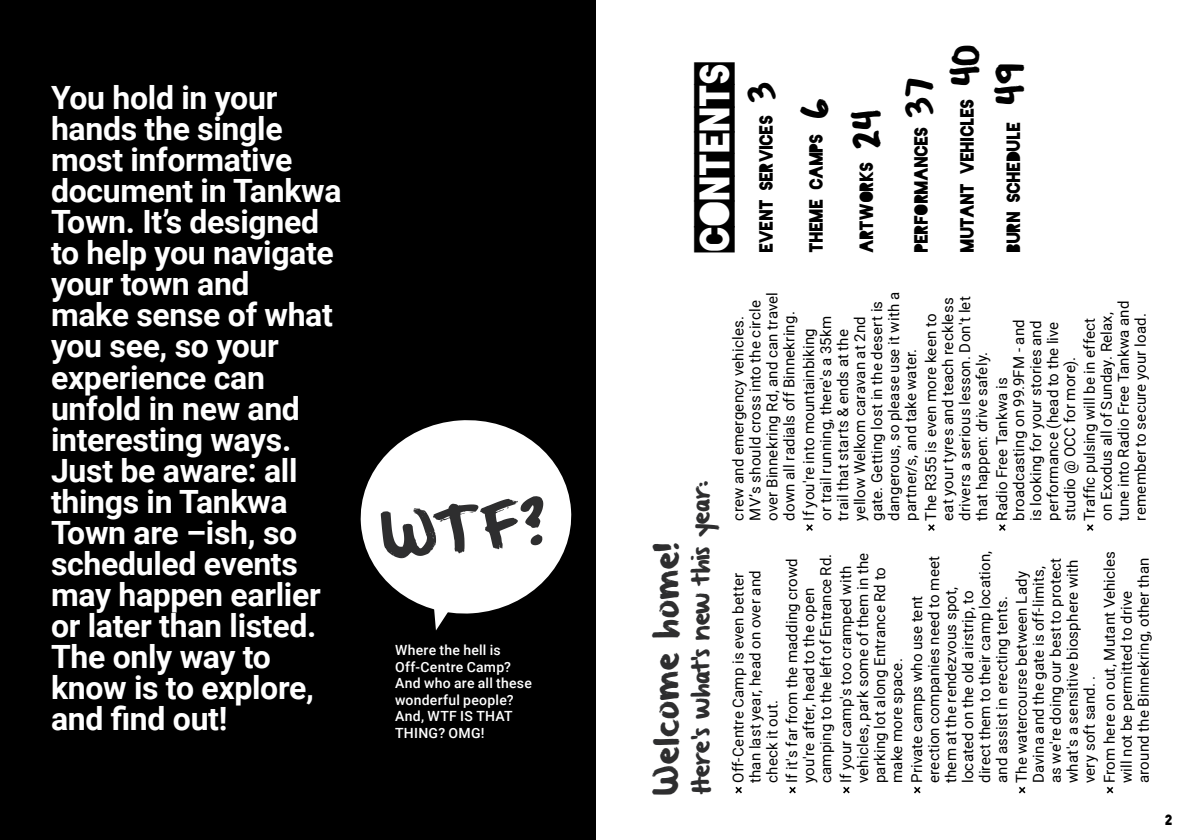
<style>
.page{position:relative;width:1191px;height:840px;background:#fff}
.page>*{position:absolute;margin:0;border:0;box-sizing:border-box;transform-origin:0 0}
.t1{font:52px "From Where You Are";color:#2e2e2f}
.t2{font:48px "Blackout 2 AM";color:#000}
.t3{font:700 32px/31px "Roboto";letter-spacing:-.01em;color:#fff}
.t4{font:30px "From Where You Are";color:#000}
.t5{font:28px "From Where You Are";letter-spacing:.025em;color:#2e2e2f}
.t6{font:20px "From Where You Are";letter-spacing:-.04em;color:#2e2e2f}
.t7{font:18px "Blackout Midnight";color:#000}
.t8{font:15px/17px "Roboto";letter-spacing:.015em;color:#000}
.t9{font:500 14px/16.6px "Roboto";letter-spacing:.02em;color:#fff}
.t10{font:14px "Blackout Midnight";color:#000}
.s1{font-family:"From Where You Are";font-size:30px}
</style>
<div class="page">
<div style="left:0;top:0;width:595px;height:839px;background:#000"></div>
<svg style="left:735px;top:786px;width:7px;height:8px"></svg>
<svg style="left:789px;top:786px;width:7px;height:8px"></svg>
<svg style="left:843px;top:786px;width:7px;height:8px"></svg>
<svg style="left:914px;top:786px;width:7px;height:8px"></svg>
<svg style="left:1018px;top:786px;width:8px;height:8px"></svg>
<svg style="left:1106px;top:786px;width:8px;height:8px"></svg>
<svg style="left:806px;top:524px;width:7px;height:7px"></svg>
<svg style="left:928px;top:524px;width:7px;height:7px"></svg>
<svg style="left:999px;top:524px;width:7px;height:7px"></svg>
<svg style="left:1086px;top:524px;width:8px;height:7px"></svg>
<svg style="left:360px;top:420px;width:212px;height:194px;fill:#fff"></svg>
<svg style="left:432px;top:580px;width:30px;height:50px"></svg>
<p class="t3" style="left:51px;top:81px;width:292px">You hold in your hands the single most informative document in Tankwa<br>Town. It’s designed to help you navigate your town and<br>make sense of what you see, so your experience can unfold in new and interesting ways.<br>Just be aware: all things in Tankwa<br>Town are –ish, so scheduled events may happen earlier or later than listed.<br>The only way to know is to explore, and find out!</p>
<h1 class="t1" style="left:379px;top:512px;width:167px;rotate:-6deg">WTF?</h1>
<p class="t9" style="left:395px;top:641px;width:138px">Where the hell is<br>Off-Centre Camp?<br>And who are all these wonderful people?<br>And, WTF IS THAT<br>THING? OMG!</p>
<h2 class="t2" style="left:690px;top:252px;width:190px;rotate:-90deg">Contents</h2>
<p class="t7" style="left:758px;top:252px;width:171px;rotate:-90deg">Event Services <span class="s1">3</span></p>
<p class="t7" style="left:808px;top:252px;width:155px;rotate:-90deg">Theme Camps <span class="s1">6</span></p>
<h3 class="t4" style="left:852px;top:149px;width:41px;rotate:-90deg">24</h3>
<p class="t7" style="left:859px;top:252px;width:92px;rotate:-90deg">Artworks</p>
<h3 class="t4" style="left:905px;top:118px;width:41px;rotate:-90deg">37</h3>
<p class="t7" style="left:913px;top:252px;width:127px;rotate:-90deg">Performances</p>
<h3 class="t4" style="left:951px;top:86px;width:43px;rotate:-90deg">40</h3>
<p class="t7" style="left:959px;top:252px;width:155px;rotate:-90deg">Mutant Vehicles</p>
<h3 class="t4" style="left:996px;top:105px;width:42px;rotate:-90deg">49</h3>
<p class="t7" style="left:1006px;top:252px;width:131px;rotate:-90deg">Burn Schedule</p>
<h3 class="t5" style="left:653px;top:794px;width:253px;rotate:-90deg">Welcome home!</h3>
<h3 class="t6" style="left:691px;top:794px;width:315px;rotate:-90deg">Here’s what’s new this year:</h3>
<p class="t8" style="left:729px;top:520px;width:230px;rotate:-90deg">crew and emergency vehicles.<br>MV’s should cross into the circle over Binnekring Rd, and can travel down all radials off Binnekring.</p>
<p class="t8" style="left:800px;top:520px;width:230px;rotate:-90deg">If you're into mountainbiking<br>or trail running, there's a 35km trail that starts &amp; ends at the yellow Welkom caravan at 2nd gate. Getting lost in the desert is dangerous, so please use it with a partner/s, and take water.</p>
<p class="t8" style="left:921px;top:520px;width:225px;rotate:-90deg">The R355 is even more keen to eat your tyres and teach reckless drivers a serious lesson. Don't let that happen: drive safely.</p>
<p class="t8" style="left:1080px;top:520px;width:221px;rotate:-90deg">Traffic pulsing will be in effect on Exodus all of Sunday. Relax, tune into Radio Free Tankwa and remember to secure your load.</p>
<p class="t8" style="left:992px;top:520px;width:202px;rotate:-90deg">Radio Free Tankwa is broadcasting on 99.9FM - and is looking for your stories and performance (head to the live studio @ OCC for more).</p>
<p class="t8" style="left:729px;top:782px;width:214px;rotate:-90deg">Off-Centre Camp is even better than last year, head on over and check it out.</p>
<p class="t8" style="left:783px;top:782px;width:230px;rotate:-90deg">If it's far from the madding crowd you're after, head to the open camping to the left of Entrance Rd.</p>
<p class="t8" style="left:836px;top:782px;width:232px;rotate:-90deg">If your camp's too cramped with vehicles, park some of them in the parking lot along Entrance Rd to make more space.</p>
<p class="t8" style="left:907px;top:782px;width:234px;rotate:-90deg">Private camps who use tent erection companies need to meet them at the rendezvous spot, located on the old airstrip, to direct them to their camp location, and assist in erecting tents.</p>
<p class="t8" style="left:1012px;top:782px;width:227px;rotate:-90deg">The watercourse between Lady<br>Davina and the gate is off-limits, as we're doing our best to protect what's a sensitive biosphere with very soft sand. .</p>
<p class="t8" style="left:1100px;top:782px;width:233px;rotate:-90deg">From here on out, Mutant Vehicles will not be permitted to drive around the Binnekring, other than</p>
<p class="t10" style="left:1165px;top:813px;width:9px">2</p>
</div>
